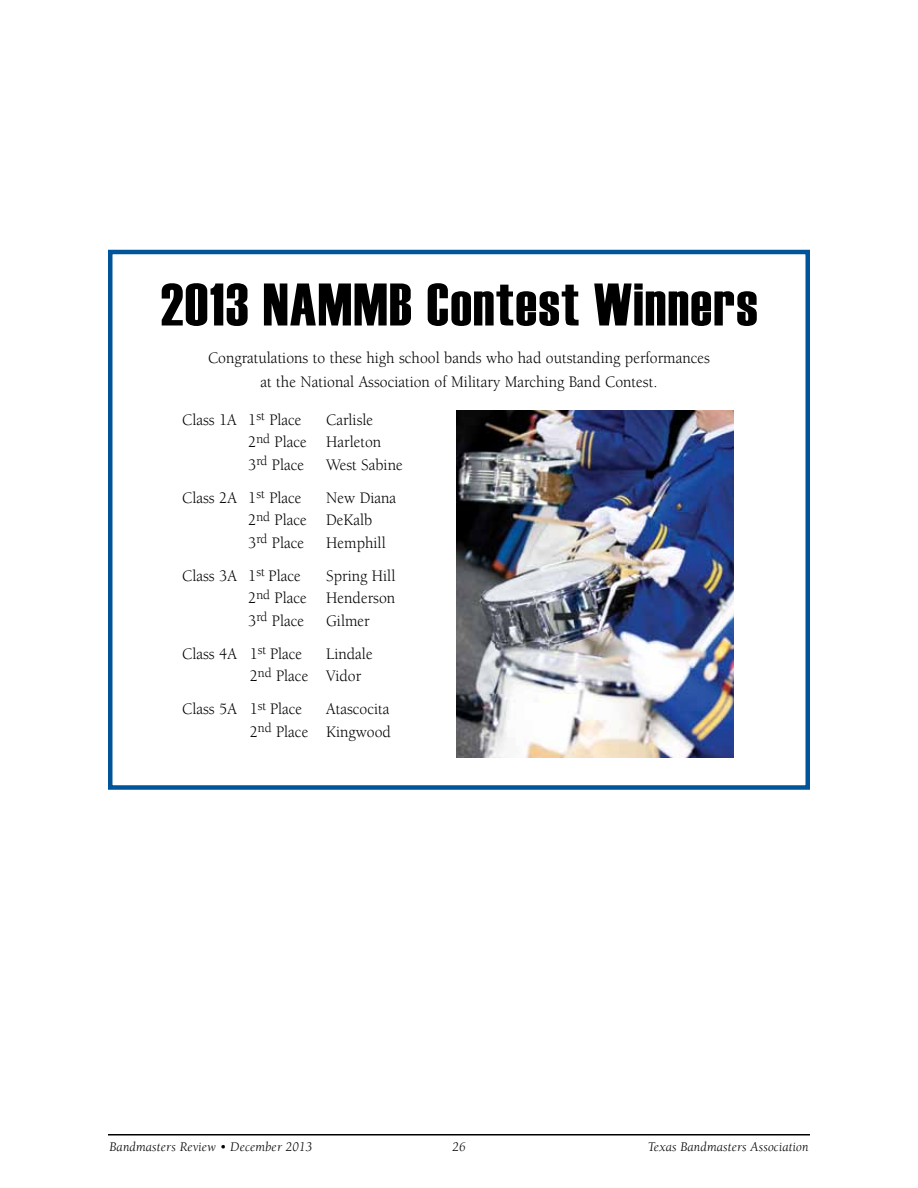
<style>
.page{position:relative;width:918px;height:1188px;background:#fff}
.page>*{position:absolute;margin:0;border:0;box-sizing:border-box;transform-origin:0 0}
.t1{font:60px "Haettenschweiler";letter-spacing:.025em;color:#000}
.t2{font:16.5px/22.5px "Berkeley";color:#000;scale:.95 1}
.t3{font:italic 13.5px "Berkeley";letter-spacing:.01em;color:#000}
</style>
<div class="page">
<hr style="left:108px;top:1134px;width:702px;height:2px;background:#000">
<div style="left:108px;top:250px;width:702px;height:540px;border:4px solid #00549a"></div>
<img style="left:457px;top:410px;width:276px;height:348px">
<h1 class="t1" style="left:161px;top:270px;width:598px">2013 NAMMB Contest Winners</h1>
<p class="t2" style="left:208px;top:346px;width:530px;line-height:24px;text-align:center">Congratulations to these high school bands who had outstanding performances at the National Association of Military Marching Band Contest.</p>
<p class="t2" style="left:182px;top:409px;width:127px">Class 1A 1<sup>st</sup> Place</p>
<p class="t2" style="left:248px;top:409px;width:142px;text-indent:78px">Carlisle<br>2<sup>nd</sup> Place Harleton<br>3<sup>rd</sup> Place</p>
<p class="t2" style="left:326px;top:454px;width:82px">West Sabine</p>
<p class="t2" style="left:182px;top:487px;width:127px">Class 2A 1<sup>st</sup> Place</p>
<p class="t2" style="left:248px;top:487px;width:157px;text-indent:78px">New Diana<br>2<sup>nd</sup> Place DeKalb<br>3<sup>rd</sup> Place</p>
<p class="t2" style="left:326px;top:532px;width:64px">Hemphill</p>
<p class="t2" style="left:182px;top:565px;width:126px">Class 3A 1<sup>st</sup> Place</p>
<p class="t2" style="left:248px;top:565px;width:156px;text-align:justify;text-indent:78px">Spring Hill 2<sup>nd</sup> Place Henderson 3<sup>rd</sup> Place</p>
<p class="t2" style="left:326px;top:610px;width:47px">Gilmer</p>
<p class="t2" style="left:182px;top:643px;width:128px">Class 4A 1<sup>st</sup> Place</p>
<p class="t2" style="left:250px;top:643px;width:131px;text-indent:77px">Lindale<br>2<sup>nd</sup> Place Vidor</p>
<p class="t2" style="left:182px;top:698px;width:128px">Class 5A 1<sup>st</sup> Place</p>
<p class="t2" style="left:250px;top:698px;width:150px;text-align:right">Atascocita<br>2<sup>nd</sup> Place Kingwood</p>
<p class="t3" style="left:110px;top:1140px;width:204px">Bandmasters Review • December 2013</p>
<p class="t3" style="left:452px;top:1140px;width:15px">26</p>
<p class="t3" style="left:648px;top:1140px;width:162px">Texas Bandmasters Association</p>
</div>
